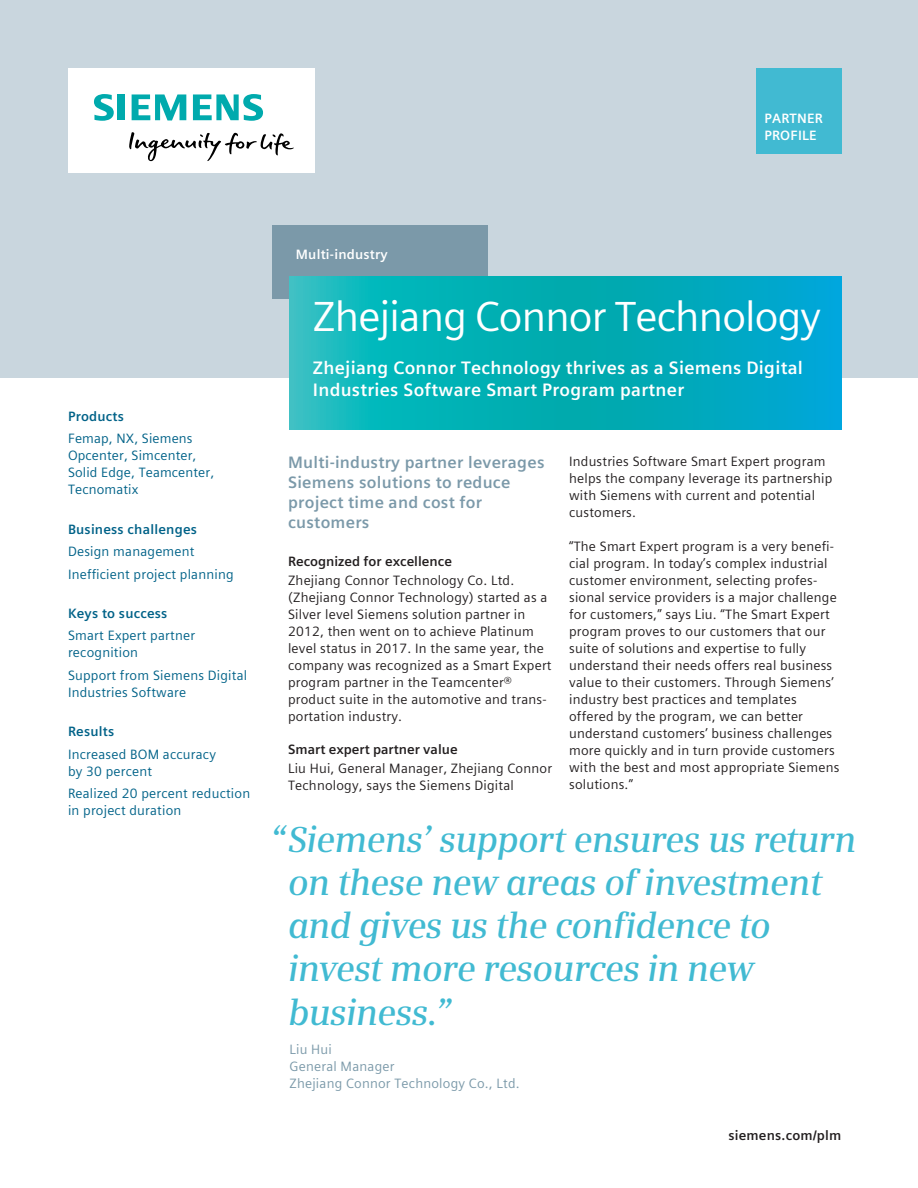
<style>
.page{position:relative;width:918px;height:1188px;background:#fff}
.page>*{position:absolute;margin:0;border:0;box-sizing:border-box;transform-origin:0 0}
.Headline__28pt{font:42px "Siemens Sans Global";letter-spacing:-.02em;color:#fff}
.Large_quote_Serif{font:italic 600 36px/43.2px "Siemens Serif";letter-spacing:-.02em;color:#41bad2}
.Subhead__12pt{font:700 18px/21.6px "Siemens Sans Global";letter-spacing:.015em;color:#fff}
.Body_lead_text{font:700 16.5px/19.8px "Siemens Sans Global";letter-spacing:.015em;color:#7b99a9}
.Body_text{font:13.5px/17px "Siemens Sans Global";letter-spacing:.015em;color:#231f20}
.Side_bar_text{font:13.5px/17px "Siemens Sans Global";letter-spacing:.015em;color:#006288}
.Large_quote_credit{font:13.5px/17px "Siemens Sans Global";letter-spacing:.015em;color:#7b99a9}
.Side_bar_head{font:700 13.5px "Siemens Sans Global";letter-spacing:.015em;color:#006288}
.Body_subhead{font:700 13.5px "Siemens Sans Global";color:#231f20}
.cover_url{font:700 13.5px "Siemens Sans Global";letter-spacing:.015em;color:#231f20}
.Industry_panel{font:700 13.5px "Siemens Sans Global";letter-spacing:.015em;color:#fff}
.Eye-catcher__9pt_130{font:700 13.5px "Siemens Sans Global";letter-spacing:.015em;color:#fff}
</style>
<div class="page">
<div style="left:0;top:0;width:918px;height:377px;background:#c9d6de"></div>
<div style="left:68px;top:68px;width:247px;height:104px;background:#fff"></div>
<svg style="left:129px;top:132px;width:165px;height:29px"></svg>
<svg style="left:94px;top:94px;width:31px;height:27px"></svg>
<svg style="left:132px;top:94px;width:54px;height:26px"></svg>
<svg style="left:193px;top:94px;width:70px;height:27px"></svg>
<div style="left:272px;top:225px;width:216px;height:74px;background:#7b99a9"></div>
<svg style="left:289px;top:276px;width:552px;height:153px;background:#05aebb"></svg>
<div style="left:756px;top:68px;width:85px;height:85px;background:#41bad2"></div>
<p class="Eye-catcher__9pt_130" style="left:765px;top:108px;width:60px">PARTNER</p>
<p class="Eye-catcher__9pt_130" style="left:765px;top:125px;width:54px">PROFILE</p>
<p class="Side_bar_head" style="left:68px;top:406px;width:57px">Products</p>
<p class="Side_bar_text" style="left:68px;top:430px;width:148px">Femap, NX, Siemens<br>Opcenter, Simcenter,<br>Solid Edge, Teamcenter,<br>Tecnomatix</p>
<p class="Side_bar_head" style="left:68px;top:519px;width:131px">Business challenges</p>
<p class="Side_bar_text" style="left:68px;top:543px;width:128px">Design management</p>
<p class="Side_bar_text" style="left:68px;top:566px;width:167px">Inefficient project planning</p>
<p class="Side_bar_head" style="left:68px;top:603px;width:101px">Keys to success</p>
<p class="Side_bar_text" style="left:68px;top:627px;width:129px">Smart Expert partner recognition</p>
<p class="Side_bar_text" style="left:68px;top:667px;width:181px">Support from Siemens Digital<br>Industries Software</p>
<p class="Side_bar_head" style="left:68px;top:721px;width:48px">Results</p>
<p class="Side_bar_text" style="left:68px;top:746px;width:149px">Increased BOM accuracy by 30 percent</p>
<p class="Side_bar_text" style="left:68px;top:785px;width:184px">Realized 20 percent reduction in project duration</p>
<p class="Industry_panel" style="left:296px;top:243px;width:93px">Multi-industry</p>
<p class="Headline__28pt" style="left:313px;top:285px;width:510px">Zhejiang Connor Technology</p>
<p class="Subhead__12pt" style="left:313px;top:357px;width:492px">Zhejiang Connor Technology thrives as a Siemens Digital<br>Industries Software Smart Program partner</p>
<p class="Body_lead_text" style="left:288px;top:453px;width:258px">Multi-industry partner leverages<br>Siemens solutions to reduce project time and cost for customers</p>
<p class="Body_subhead" style="left:288px;top:551px;width:165px">Recognized for excellence</p>
<p class="Body_text" style="left:288px;top:572px;width:265px">Zhejiang Connor Technology Co. Ltd. (Zhejiang Connor Technology) started as a Silver level Siemens solution partner in 2012, then went on to achieve Platinum level status in 2017. In the same year, the company was recognized as a Smart Expert program partner in the Teamcenter® product suite in the automotive and trans&shy;portation industry.</p>
<p class="Body_subhead" style="left:288px;top:739px;width:171px">Smart expert partner value</p>
<p class="Body_text" style="left:288px;top:760px;width:266px">Liu Hui, General Manager, Zhejiang Connor<br>Technology, says the Siemens Digital</p>
<p class="Body_text" style="left:569px;top:453px;width:265px">Industries Software Smart Expert program helps the company leverage its partnership with Siemens with current and potential customers.</p>
<p class="Body_text" style="left:569px;top:538px;width:272px">“The Smart Expert program is a very benefi&shy;cial program. In today’s complex industrial customer environment, selecting profes&shy;sional service providers is a major challenge for customers,” says Liu. “The Smart Expert program proves to our customers that our suite of solutions and expertise to fully understand their needs offers real business value to their customers. Through Siemens’ industry best practices and templates offered by the program, we can better understand customers’ business challenges more quickly and in turn provide customers with the best and most appropriate Siemens solutions.”</p>
<p class="Large_quote_Serif" style="left:288px;top:818px;width:570px;text-indent:-18px">“Siemens’ support ensures us return on these new areas of investment and gives us the confidence to invest more resources in new business.”</p>
<p class="Large_quote_credit" style="left:290px;top:1041px;width:232px">Liu Hui<br>General Manager<br>Zhejiang Connor Technology Co., Ltd.</p>
<p class="cover_url" style="left:728px;top:1124px;width:114px">siemens.com/plm</p>
</div>
